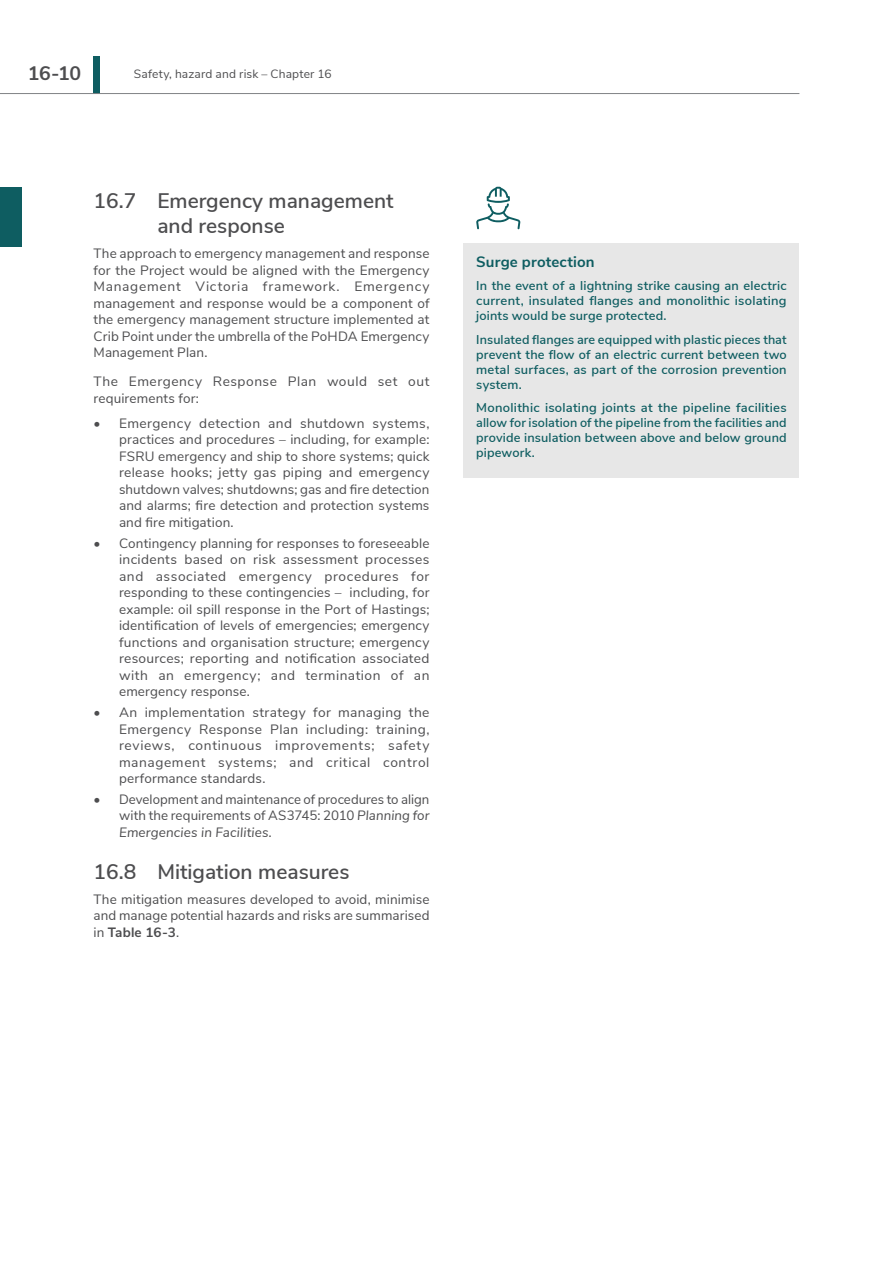
<style>
.page{position:relative;width:893px;height:1263px;background:#fff}
.page>*{position:absolute;margin:0;border:0;box-sizing:border-box;transform-origin:0 0}
.t1{font:600 21px/25.2px "Nunito Sans";color:#4d4d4f}
.t2{font:700 19.5px "Nunito Sans";color:#4d4d4f}
.Pull-Out_Headings_Bo{font:700 15px "Nunito Sans";letter-spacing:.01em;color:#0e5d61}
.Body_9_11{font:13.5px/16.5px "Nunito Sans";letter-spacing:.01em;color:#4d4d4f;text-align:justify}
.Body_9_11-2{font:13.5px/16.5px "Nunito Sans";letter-spacing:.035em;color:#4d4d4f}
.Pull-out_Regular_8_5{font:600 12.75px/15px "Nunito Sans";letter-spacing:.015em;color:#0e5d61;text-align:justify}
.t3{font:12px "Nunito Sans";letter-spacing:.015em;color:#4d4d4f}
.s1{font-style:italic}
.s2{font-weight:700}
</style>
<div class="page">
<div style="left:0;top:187px;width:21px;height:59px;background:#0e5d61"></div>
<div style="left:463px;top:243px;width:336px;height:234px;background:#e7e7e7"></div>
<svg style="left:476px;top:187px;width:44px;height:42px"></svg>
<div style="left:94px;top:56px;width:6px;height:38px;background:#0e5d61"></div>
<hr style="left:0;top:93px;width:799px;height:1px;background:#808285">
<h2 class="t2" style="left:28px;top:59px;width:55px">16-10</h2>
<p class="t3" style="left:134px;top:65px;width:199px">Safety, hazard and risk – Chapter 16</p>
<p class="t1" style="left:157px;top:187px;width:238px;text-indent:-64px">16.7 Emergency management and response</p>
<p class="Body_9_11" style="left:94px;top:244px;width:337px">The approach to emergency management and response for the Project would be aligned with the Emergency Management Victoria framework. Emergency management and response would be a component of the emergency management structure implemented at Crib Point under the umbrella of the PoHDA Emergency Management Plan.</p>
<p class="Body_9_11-2" style="left:94px;top:373px;width:337px">The Emergency Response Plan would set out requirements for:</p>
<p class="Body_9_11" style="left:119px;top:414px;width:312px;text-indent:-26px">• Emergency detection and shutdown systems, practices and procedures – including, for example:<br>FSRU emergency and ship to shore systems; quick release hooks; jetty gas piping and emergency shutdown valves; shutdowns; gas and fire detection and alarms; fire detection and protection systems and fire mitigation.</p>
<p class="Body_9_11" style="left:119px;top:534px;width:312px;text-indent:-26px">• Contingency planning for responses to foreseeable incidents based on risk assessment processes and associated emergency procedures for responding to these contingencies – including, for example: oil spill response in the Port of Hastings; identification of levels of emergencies; emergency functions and organisation structure; emergency resources; reporting and notification associated with an emergency; and termination of an emergency response.</p>
<p class="Body_9_11" style="left:119px;top:703px;width:312px;text-indent:-26px">• An implementation strategy for managing the Emergency Response Plan including: training, reviews, continuous improvements; safety management systems; and critical control performance standards.</p>
<p class="Body_9_11" style="left:119px;top:790px;width:312px;text-indent:-26px">• Development and maintenance of procedures to align with the requirements of AS3745: 2010 <span class="s1">Planning for Emergencies in Facilities.</span></p>
<p class="t1" style="left:94px;top:858px;width:257px">16.8 Mitigation measures</p>
<p class="Body_9_11" style="left:94px;top:890px;width:337px">The mitigation measures developed to avoid, minimise and manage potential hazards and risks are summarised in <span class="s2">Table 16-3</span>.</p>
<p class="Pull-Out_Headings_Bo" style="left:476px;top:251px;width:120px">Surge protection</p>
<p class="Pull-out_Regular_8_5" style="left:476px;top:278px;width:312px">In the event of a lightning strike causing an electric current, insulated flanges and monolithic isolating joints would be surge protected.</p>
<p class="Pull-out_Regular_8_5" style="left:476px;top:331px;width:312px">Insulated flanges are equipped with plastic pieces that prevent the flow of an electric current between two metal surfaces, as part of the corrosion prevention system.</p>
<p class="Pull-out_Regular_8_5" style="left:476px;top:400px;width:312px">Monolithic isolating joints at the pipeline facilities allow for isolation of the pipeline from the facilities and provide insulation between above and below ground pipework.</p>
</div>
